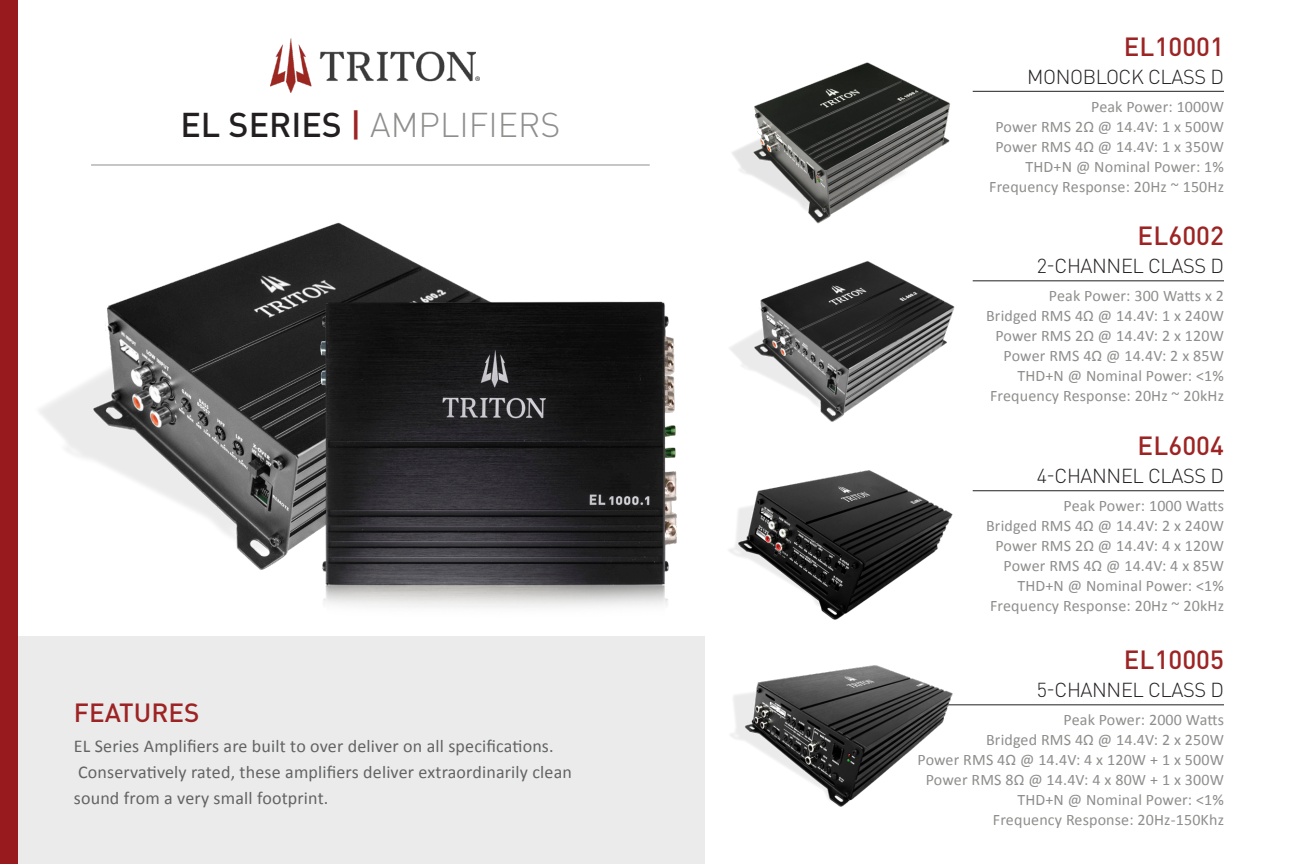
<style>
.page{position:relative;width:1296px;height:864px;background:#fff}
.page>*{position:absolute;margin:0;border:0;box-sizing:border-box;transform-origin:0 0}
.Page_Heading{font:300 34px "DIN Pro";color:#8e8e8d}
.Part_Number_-_Left{font:500 26px "DIN Pro";color:#9d2424}
.Part_Heading_-_Left{font:300 20px "DIN Pro";letter-spacing:-.02em;color:#231f20}
.t1{font:18px "Calibri";letter-spacing:.01em;color:#626362}
.Part_Specs_-_Left{font:16px "Calibri";letter-spacing:.01em;color:#8e8e8d}
.Page_Heading-2{font:14px "Myriad Pro";color:#3e3e3f}
.s1{font-weight:500;color:#231f20}
.s2{font-weight:500;color:#9d2424}
</style>
<div class="page">
<hr style="left:973px;top:91px;width:251px;height:1px;background:#231f20">
<div style="left:16px;top:636px;width:688px;height:228px;background:#ebebec"></div>
<hr style="left:973px;top:280px;width:251px;height:1px;background:#231f20">
<hr style="left:973px;top:490px;width:251px;height:1px;background:#231f20">
<hr style="left:934px;top:704px;width:290px;height:1px;background:#231f20">
<div style="left:0;top:0;width:18px;height:864px;background:#981a1f"></div>
<img style="left:39px;top:222px;width:448px;height:348px">
<img style="left:308px;top:300px;width:369px;height:308px">
<img style="left:732px;top:62px;width:218px;height:162px">
<img style="left:729px;top:261px;width:226px;height:161px">
<img style="left:729px;top:470px;width:224px;height:150px">
<img style="left:730px;top:665px;width:227px;height:142px">
<hr style="left:91px;top:164px;width:559px;height:1px;background:#8e8e8d">
<img style="left:271px;top:38px;width:204px;height:55px">
<p class="Page_Heading-2" style="left:475px;top:73px;width:7px">®</p>
<p class="Page_Heading" style="left:180px;top:100px;width:381px"><span class="s1">EL SERIES</span> <span class="s2">|</span> AMPLIFIERS</p>
<p class="Part_Number_-_Left" style="left:74px;top:693px;width:127px">FEATURES</p>
<p class="t1" style="left:74px;top:735px;width:481px">EL Series Amplifiers are built to over deliver on all specifications.</p>
<p class="t1" style="left:78px;top:761px;width:495px">Conservatively rated, these amplifiers deliver extraordinarily clean</p>
<p class="t1" style="left:74px;top:787px;width:256px">sound from a very small footprint.</p>
<p class="Part_Number_-_Left" style="left:1124px;top:26px;width:102px">EL10001</p>
<p class="Part_Heading_-_Left" style="left:1027px;top:62px;width:198px">MONOBLOCK CLASS D</p>
<p class="Part_Specs_-_Left" style="left:1091px;top:97px;width:134px">Peak Power: 1000W</p>
<p class="Part_Specs_-_Left" style="left:995px;top:117px;width:230px">Power RMS 2Ω @ 14.4V: 1 x 500W</p>
<p class="Part_Specs_-_Left" style="left:995px;top:137px;width:230px">Power RMS 4Ω @ 14.4V: 1 x 350W</p>
<p class="Part_Specs_-_Left" style="left:1026px;top:157px;width:200px">THD+N @ Nominal Power: 1%</p>
<p class="Part_Specs_-_Left" style="left:989px;top:177px;width:236px">Frequency Response: 20Hz ~ 150Hz</p>
<p class="Part_Number_-_Left" style="left:1138px;top:216px;width:88px">EL6002</p>
<p class="Part_Heading_-_Left" style="left:1037px;top:251px;width:189px">2-CHANNEL CLASS D</p>
<p class="Part_Specs_-_Left" style="left:1049px;top:286px;width:177px">Peak Power: 300 Watts x 2</p>
<p class="Part_Specs_-_Left" style="left:986px;top:306px;width:239px">Bridged RMS 4Ω @ 14.4V: 1 x 240W</p>
<p class="Part_Specs_-_Left" style="left:995px;top:326px;width:230px">Power RMS 2Ω @ 14.4V: 2 x 120W</p>
<p class="Part_Specs_-_Left" style="left:1004px;top:346px;width:222px">Power RMS 4Ω @ 14.4V: 2 x 85W</p>
<p class="Part_Specs_-_Left" style="left:1017px;top:366px;width:208px">THD+N @ Nominal Power: &lt;1%</p>
<p class="Part_Specs_-_Left" style="left:990px;top:386px;width:235px">Frequency Response: 20Hz ~ 20kHz</p>
<p class="Part_Number_-_Left" style="left:1138px;top:426px;width:88px">EL6004</p>
<p class="Part_Heading_-_Left" style="left:1037px;top:461px;width:189px">4-CHANNEL CLASS D</p>
<p class="Part_Specs_-_Left" style="left:1064px;top:496px;width:162px">Peak Power: 1000 Watts</p>
<p class="Part_Specs_-_Left" style="left:986px;top:516px;width:239px">Bridged RMS 4Ω @ 14.4V: 2 x 240W</p>
<p class="Part_Specs_-_Left" style="left:995px;top:536px;width:230px">Power RMS 2Ω @ 14.4V: 4 x 120W</p>
<p class="Part_Specs_-_Left" style="left:1004px;top:556px;width:222px">Power RMS 4Ω @ 14.4V: 4 x 85W</p>
<p class="Part_Specs_-_Left" style="left:1017px;top:576px;width:208px">THD+N @ Nominal Power: &lt;1%</p>
<p class="Part_Specs_-_Left" style="left:990px;top:596px;width:235px">Frequency Response: 20Hz ~ 20kHz</p>
<p class="Part_Number_-_Left" style="left:1124px;top:640px;width:102px">EL10005</p>
<p class="Part_Heading_-_Left" style="left:1037px;top:675px;width:189px">5-CHANNEL CLASS D</p>
<p class="Part_Specs_-_Left" style="left:1064px;top:710px;width:162px">Peak Power: 2000 Watts</p>
<p class="Part_Specs_-_Left" style="left:986px;top:730px;width:239px">Bridged RMS 4Ω @ 14.4V: 2 x 250W</p>
<p class="Part_Specs_-_Left" style="left:918px;top:750px;width:308px">Power RMS 4Ω @ 14.4V: 4 x 120W + 1 x 500W</p>
<p class="Part_Specs_-_Left" style="left:926px;top:770px;width:300px">Power RMS 8Ω @ 14.4V: 4 x 80W + 1 x 300W</p>
<p class="Part_Specs_-_Left" style="left:1017px;top:790px;width:208px">THD+N @ Nominal Power: &lt;1%</p>
<p class="Part_Specs_-_Left" style="left:993px;top:810px;width:233px">Frequency Response: 20Hz-150Khz</p>
</div>
